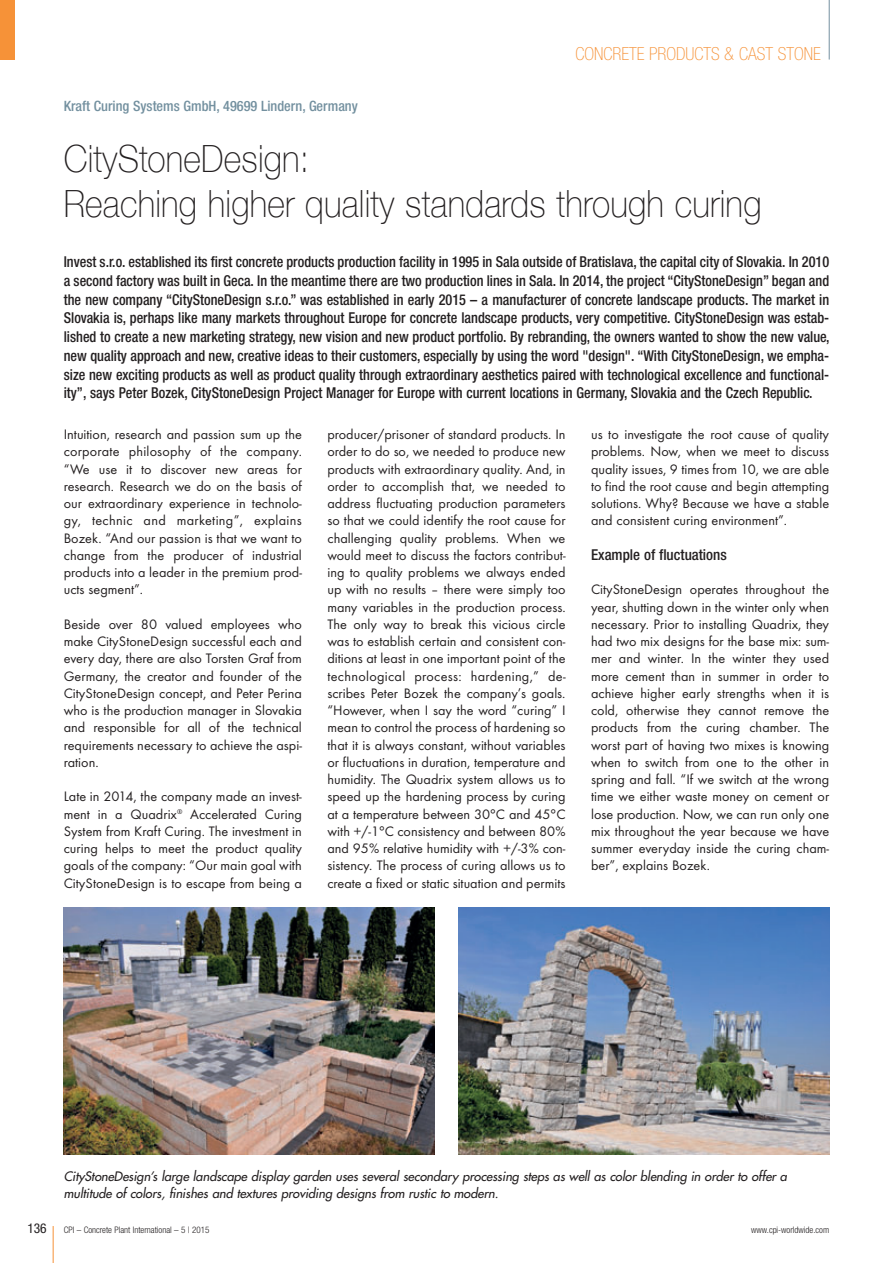
<style>
.page{position:relative;width:893px;height:1263px;background:#fff}
.page>*{position:absolute;margin:0;border:0;box-sizing:border-box;transform-origin:0 0}
.t1{font:100 37.5px/45px "Helvetica Neue";letter-spacing:.005em;color:#231f20;scale:.9 1}
.t2{font:100 condensed 18px "Helvetica Neue";color:#f69238}
.t3{font:500 condensed 15px/18.8px "Helvetica Neue";color:#231f20;text-align:justify;scale:.95 1}
.t4{font:500 condensed 15px "Helvetica Neue";color:#231f20}
.t5{font:14.25px/17.2px "Futura T";color:#231f20;text-align:justify}
.t6{font:500 condensed 14.25px "Helvetica Neue";color:#73909f}
.t7{font:condensed 13.5px "Helvetica Neue";color:#231f20}
.t8{font:italic 12.75px/17.2px "Futura";letter-spacing:-.005em;color:#231f20}
.t9{font:300 condensed 9px "Helvetica Neue";color:#231f20}
</style>
<div class="page">
<hr style="left:53px;top:1226px;width:1px;height:37px;background:#f69238">
<hr style="left:829px;top:0;width:1px;height:60px;background:#73909f">
<div style="left:0;top:0;width:15px;height:60px;background:#f69238"></div>
<img style="left:64px;top:907px;width:370px;height:247px">
<img style="left:459px;top:907px;width:370px;height:247px">
<p class="t6" style="left:64px;top:101px;width:296px">Kraft Curing Systems GmbH, 49699 Lindern, Germany</p>
<p class="t2" style="left:575px;top:47px;width:247px">CONCRETE PRODUCTS &amp; CAST STONE</p>
<h1 class="t1" style="left:64px;top:136px;width:777px">CityStoneDesign:<br>Reaching higher quality standards through curing</h1>
<p class="t3" style="left:64px;top:254px;width:808px">Invest s.r.o. established its first concrete products production facility in 1995 in Sala outside of Bratislava, the capital city of Slovakia. In 2010 a second factory was built in Geca. In the meantime there are two production lines in Sala. In 2014, the project “CityStoneDesign” began and the new company “CityStoneDesign s.r.o.” was established in early 2015 – a manufacturer of concrete landscape products. The market in Slovakia is, perhaps like many markets throughout Europe for concrete landscape products, very competitive. CityStoneDesign was estab&shy;lished to create a new marketing strategy, new vision and new product portfolio. By rebranding, the owners wanted to show the new value, new quality approach and new, creative ideas to their customers, especially by using the word "design". “With CityStoneDesign, we empha&shy;size new exciting products as well as product quality through extraordinary aesthetics paired with technological excellence and functional&shy;ity”, says Peter Bozek, CityStoneDesign Project Manager for Europe with current locations in Germany, Slovakia and the Czech Republic.</p>
<p class="t5" style="left:64px;top:427px;width:240px">Intuition, research and passion sum up the corporate philosophy of the company. “We use it to discover new areas for research. Research we do on the basis of our extraordinary experience in technolo&shy;gy, technic and marketing”, explains Bozek. “And our passion is that we want to change from the producer of industrial products into a leader in the premium prod&shy;ucts segment”.</p>
<p class="t5" style="left:64px;top:617px;width:240px">Beside over 80 valued employees who make CityStoneDesign successful each and every day, there are also Torsten Graf from Germany, the creator and founder of the CityStoneDesign concept, and Peter Perina who is the production manager in Slovakia and responsible for all of the technical requirements necessary to achieve the aspi&shy;ration.</p>
<p class="t5" style="left:64px;top:789px;width:240px">Late in 2014, the company made an invest&shy;ment in a Quadrix<sup>®</sup> Accelerated Curing System from Kraft Curing. The investment in curing helps to meet the product quality goals of the company: “Our main goal with CityStoneDesign is to escape from being a</p>
<p class="t5" style="left:327px;top:427px;width:240px">producer/prisoner of standard products. In order to do so, we needed to produce new products with extraordinary quality. And, in order to accomplish that, we needed to address fluctuating production parameters so that we could identify the root cause for challenging quality problems. When we would meet to discuss the factors contribut&shy;ing to quality problems we always ended up with no results – there were simply too many variables in the production process.<br>The only way to break this vicious circle was to establish certain and consistent con&shy;ditions at least in one important point of the technological process: hardening,” de - scribes Peter Bozek the company’s goals. “However, when I say the word “curing” I mean to control the process of hardening so that it is always constant, without variables or fluctuations in duration, temperature and humidity. The Quadrix system allows us to speed up the hardening process by curing at a temperature between 30°C and 45°C with +/-1°C consistency and between 80% and 95% relative humidity with +/-3% con&shy;sistency. The process of curing allows us to create a fixed or static situation and permits</p>
<p class="t5" style="left:591px;top:427px;width:240px">us to investigate the root cause of quality problems. Now, when we meet to discuss quality issues, 9 times from 10, we are able to find the root cause and begin attempting solutions. Why? Because we have a stable and consistent curing environment”.</p>
<p class="t4" style="left:591px;top:549px;width:137px">Example of fluctuations</p>
<p class="t5" style="left:591px;top:582px;width:240px">CityStoneDesign operates throughout the year, shutting down in the winter only when necessary. Prior to installing Quadrix, they had two mix designs for the base mix: sum&shy;mer and winter. In the winter they used more cement than in summer in order to achieve higher early strengths when it is cold, otherwise they cannot remove the products from the curing chamber. The worst part of having two mixes is knowing when to switch from one to the other in spring and fall. “If we switch at the wrong time we either waste money on cement or lose production. Now, we can run only one mix throughout the year because we have summer everyday inside the curing cham&shy;ber”, explains Bozek.</p>
<p class="t8" style="left:64px;top:1168px;width:727px">CityStoneDesign’s large landscape display garden uses several secondary processing steps as well as color blending in order to offer a multitude of colors, finishes and textures providing designs from rustic to modern.</p>
<p class="t7" style="left:27px;top:1223px;width:21px">136</p>
<p class="t9" style="left:64px;top:1226px;width:147px">CPI – Concrete Plant International – 5 | 2015</p>
<p class="t9" style="left:751px;top:1226px;width:79px">www.cpi-worldwide.com</p>
</div>
